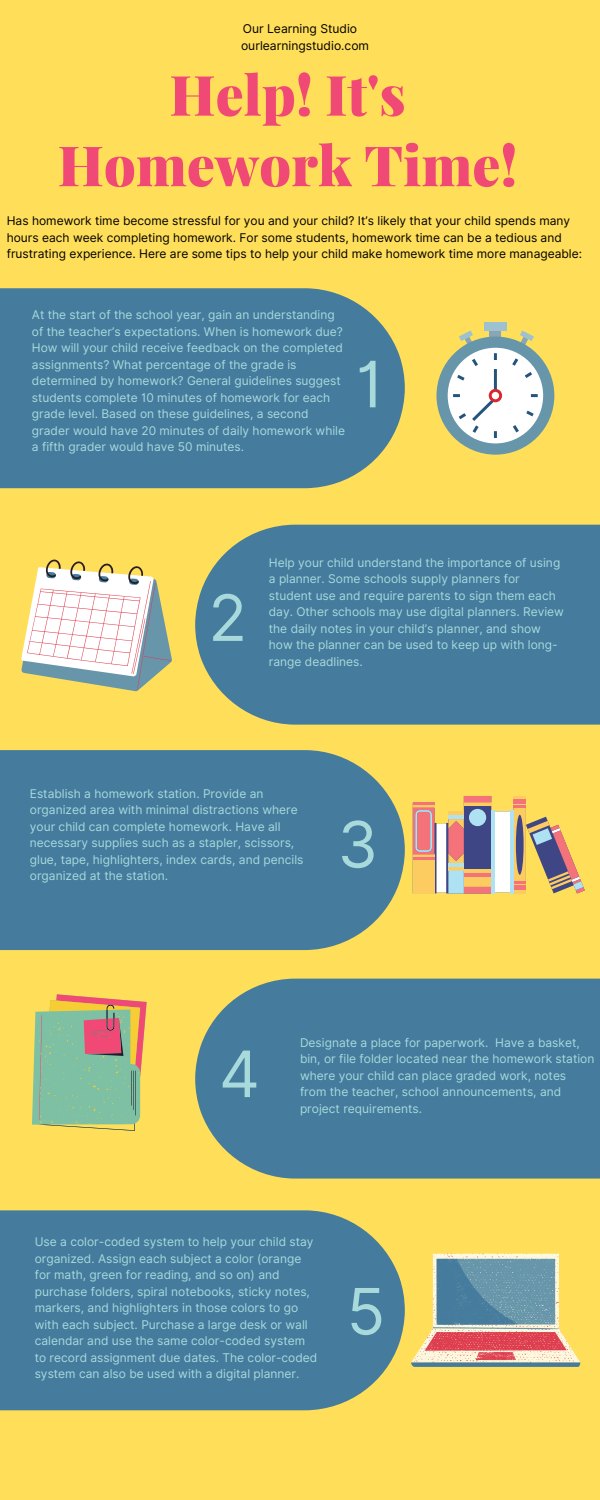
<style>
.page{position:relative;width:600px;height:1500px;background:#ffde59}
.page>*{position:absolute;margin:0;border:0;box-sizing:border-box;transform-origin:0 0}
.t1{font:64px "Inter";color:#a8dadc}
.t2{font:900 55.6px/70.5px "Playfair Display";color:#f14975;text-align:center}
.t3{font:12.1px "Inter";color:#000}
.t4{font:12px/16.5px "Inter";color:#a8dadc}
.t5{font:12px/16.5px "Inter";color:#000}
</style>
<div class="page">
<div style="left:0;top:288px;width:405px;height:200px;background:#457b9d"></div>
<div style="left:195px;top:525px;width:405px;height:200px;background:#457b9d"></div>
<div style="left:0;top:750px;width:405px;height:200px;background:#457b9d"></div>
<div style="left:195px;top:979px;width:405px;height:200px;background:#457b9d"></div>
<div style="left:0;top:1210px;width:405px;height:200px;background:#457b9d"></div>
<svg style="left:520px;top:330px;width:14px;height:16px"></svg>
<svg style="left:459px;top:330px;width:14px;height:16px"></svg>
<div style="left:489px;top:330px;width:12px;height:12px;background:#88a6b3"></div>
<div style="left:436px;top:337px;width:118px;height:118px;background:#6796ab;border-radius:50%"></div>
<div style="left:448px;top:348px;width:95px;height:95px;background:#fff;border-radius:50%"></div>
<svg style="left:494px;top:353px;width:3px;height:7px"></svg>
<svg style="left:531px;top:394px;width:7px;height:3px"></svg>
<svg style="left:512px;top:355px;width:23px;height:23px"></svg>
<svg style="left:513px;top:410px;width:24px;height:26px"></svg>
<svg style="left:454px;top:355px;width:24px;height:26px"></svg>
<hr style="left:494px;top:369px;width:3px;height:21px;background:#24537c">
<svg style="left:453px;top:394px;width:44px;height:44px"></svg>
<div style="left:489px;top:389px;width:13px;height:13px;border:3px solid #d7282f;border-radius:50%"></div>
<div style="left:484px;top:322px;width:23px;height:8px;background:#9ec1cf"></div>
<svg style="left:21px;top:559px;width:151px;height:132px"></svg>
<svg style="left:411px;top:1254px;width:169px;height:113px"></svg>
<svg style="left:32px;top:994px;width:115px;height:137px;background:#a6b289"></svg>
<svg style="left:413px;top:796px;width:172px;height:98px"></svg>
<p class="t3" style="left:243px;top:22px;width:116px">Our Learning Studio</p>
<p class="t3" style="left:241px;top:38px;width:130px">ourlearningstudio.com</p>
<p class="t2" style="left:58px;top:57px;width:461px">Help! It's<br>Homework Time!</p>
<p class="t5" style="left:7px;top:213px;width:577px">Has homework time become stressful for you and your child? It’s likely that your child spends many hours each week completing homework. For some students, homework time can be a tedious and frustrating experience. Here are some tips to help your child make homework time more manageable:</p>
<h1 class="t4" style="left:32px;top:306px;width:315px">At the start of the school year, gain an understanding of the teacher’s expectations. When is homework due?<br>How will your child receive feedback on the completed assignments? What percentage of the grade is determined by homework? General guidelines suggest students complete 10 minutes of homework for each grade level. Based on these guidelines, a second grader would have 20 minutes of daily homework while a fifth grader would have 50 minutes.</h1>
<p class="t1" style="left:356px;top:346px;width:30px">1</p>
<p class="t1" style="left:208px;top:579px;width:40px">2</p>
<p class="t4" style="left:269px;top:554px;width:297px">Help your child understand the importance of using a planner. Some schools supply planners for student use and require parents to sign them each day. Other schools may use digital planners. Review the daily notes in your child’s planner, and show how the planner can be used to keep up with long&shy;range deadlines.</p>
<p class="t4" style="left:30px;top:785px;width:275px">Establish a homework station. Provide an organized area with minimal distractions where your child can complete homework. Have all necessary supplies such as a stapler, scissors, glue, tape, highlighters, index cards, and pencils organized at the station.</p>
<p class="t1" style="left:337px;top:806px;width:42px">3</p>
<p class="t1" style="left:219px;top:1036px;width:43px">4</p>
<p class="t4" style="left:300px;top:1034px;width:296px">Designate a place for paperwork. Have a basket, bin, or file folder located near the homework station where your child can place graded work, notes from the teacher, school announcements, and project requirements.</p>
<p class="t4" style="left:35px;top:1234px;width:284px">Use a color-coded system to help your child stay organized. Assign each subject a color (orange for math, green for reading, and so on) and purchase folders, spiral notebooks, sticky notes, markers, and highlighters in those colors to go with each subject. Purchase a large desk or wall calendar and use the same color-coded system to record assignment due dates. The color-coded system can also be used with a digital planner.</p>
<p class="t1" style="left:347px;top:1273px;width:40px">5</p>
</div>
